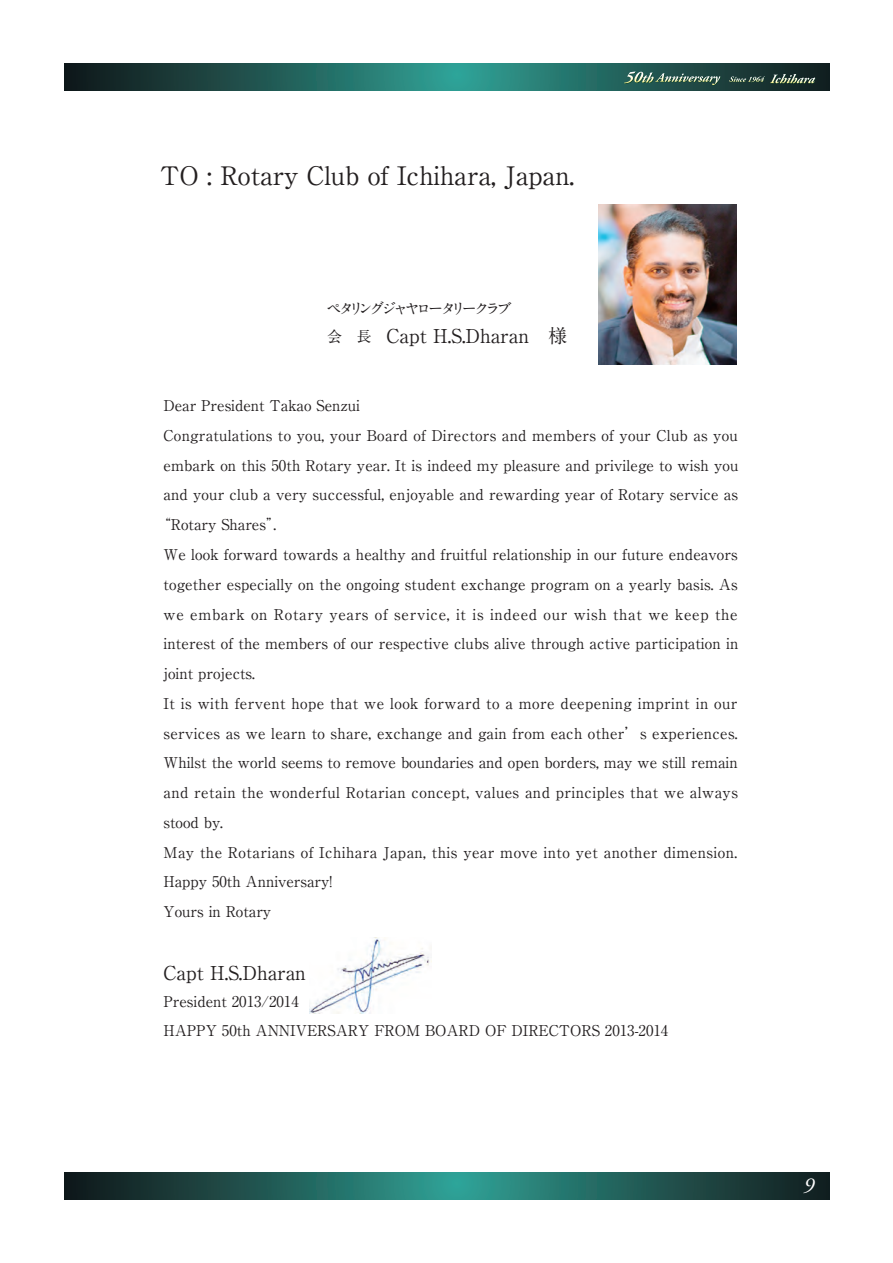
<style>
.page{position:relative;width:893px;height:1263px;background:#fff}
.page>*{position:absolute;margin:0;border:0;box-sizing:border-box;transform-origin:0 0}
.t1{font:700 25.5px "A1 Mincho Std";color:#231f20}
.t2{font:italic 21.3px "Adobe Garamond Pro";color:#fff}
.t3{font:700 19.2px "A1 Mincho Std";color:#231f20}
.t4{font:700 14.85px/29.7px "A1 Mincho Std";letter-spacing:.01em;color:#231f20}
.t5{font:700 14.85px "A1 Mincho Std";letter-spacing:.03em;color:#231f20}
.t6{font:700 14.85px "A1 Mincho Std";letter-spacing:.05em;color:#231f20}
.t7{font:700 14.85px "A1 Mincho Std";letter-spacing:-.225em;color:#231f20}
.s1{font-size:14.85px}
</style>
<div class="page">
<svg style="left:64px;top:64px;width:766px;height:27px;background:#215d57"></svg>
<svg style="left:64px;top:1172px;width:766px;height:27px;background:#205a55"></svg>
<svg style="left:624px;top:72px;width:97px;height:14px"></svg>
<svg style="left:729px;top:74px;width:87px;height:10px"></svg>
<img style="left:599px;top:204px;width:138px;height:161px">
<img style="left:310px;top:937px;width:122px;height:77px">
<p class="t1" style="left:160px;top:154px;width:416px">TO : Rotary Club of Ichihara, Japan.</p>
<p class="t7" style="left:326px;top:296px;width:187px">ペタリングジャヤロータリークラブ</p>
<p class="t3" style="left:327px;top:320px;width:242px"><span class="s1">会　長</span> Capt H.S.Dharan　様</p>
<p class="t4" style="left:164px;top:389px;width:198px">Dear President Takao Senzui</p>
<p class="t4" style="left:164px;top:418px;width:576px">Congratulations to you, your Board of Directors and members of your Club as you</p>
<p class="t4" style="left:164px;top:448px;width:576px">embark on this 50th Rotary year. It is indeed my pleasure and privilege to wish you</p>
<p class="t4" style="left:164px;top:478px;width:576px">and your club a very successful, enjoyable and rewarding year of Rotary service as</p>
<p class="t4" style="left:156px;top:508px;width:126px">“Rotary Shares”.</p>
<p class="t4" style="left:164px;top:537px;width:576px">We look forward towards a healthy and fruitful relationship in our future endeavors</p>
<p class="t4" style="left:164px;top:567px;width:576px">together especially on the ongoing student exchange program on a yearly basis. As</p>
<p class="t6" style="left:164px;top:602px;width:576px">we embark on Rotary years of service, it is indeed our wish that we keep the</p>
<p class="t4" style="left:164px;top:627px;width:576px">interest of the members of our respective clubs alive through active participation in</p>
<p class="t4" style="left:164px;top:657px;width:93px">joint projects.</p>
<p class="t5" style="left:164px;top:691px;width:575px">It is with fervent hope that we look forward to a more deepening imprint in our</p>
<p class="t4" style="left:164px;top:716px;width:576px">services as we learn to share, exchange and gain from each other’s experiences.</p>
<p class="t4" style="left:164px;top:746px;width:576px">Whilst the world seems to remove boundaries and open borders, may we still remain</p>
<p class="t5" style="left:164px;top:780px;width:576px">and retain the wonderful Rotarian concept, values and principles that we always</p>
<p class="t4" style="left:164px;top:805px;width:61px">stood by.</p>
<p class="t5" style="left:164px;top:840px;width:575px">May the Rotarians of Ichihara Japan, this year move into yet another dimension.</p>
<p class="t4" style="left:164px;top:865px;width:170px">Happy 50th Anniversary!</p>
<p class="t4" style="left:164px;top:895px;width:109px">Yours in Rotary</p>
<p class="t3" style="left:164px;top:958px;width:144px">Capt H.S.Dharan</p>
<p class="t4" style="left:164px;top:984px;width:506px">President 2013/2014<br>HAPPY 50th ANNIVERSARY FROM BOARD OF DIRECTORS 2013-2014</p>
<p class="t2" style="left:803px;top:1172px;width:12px">9</p>
</div>
